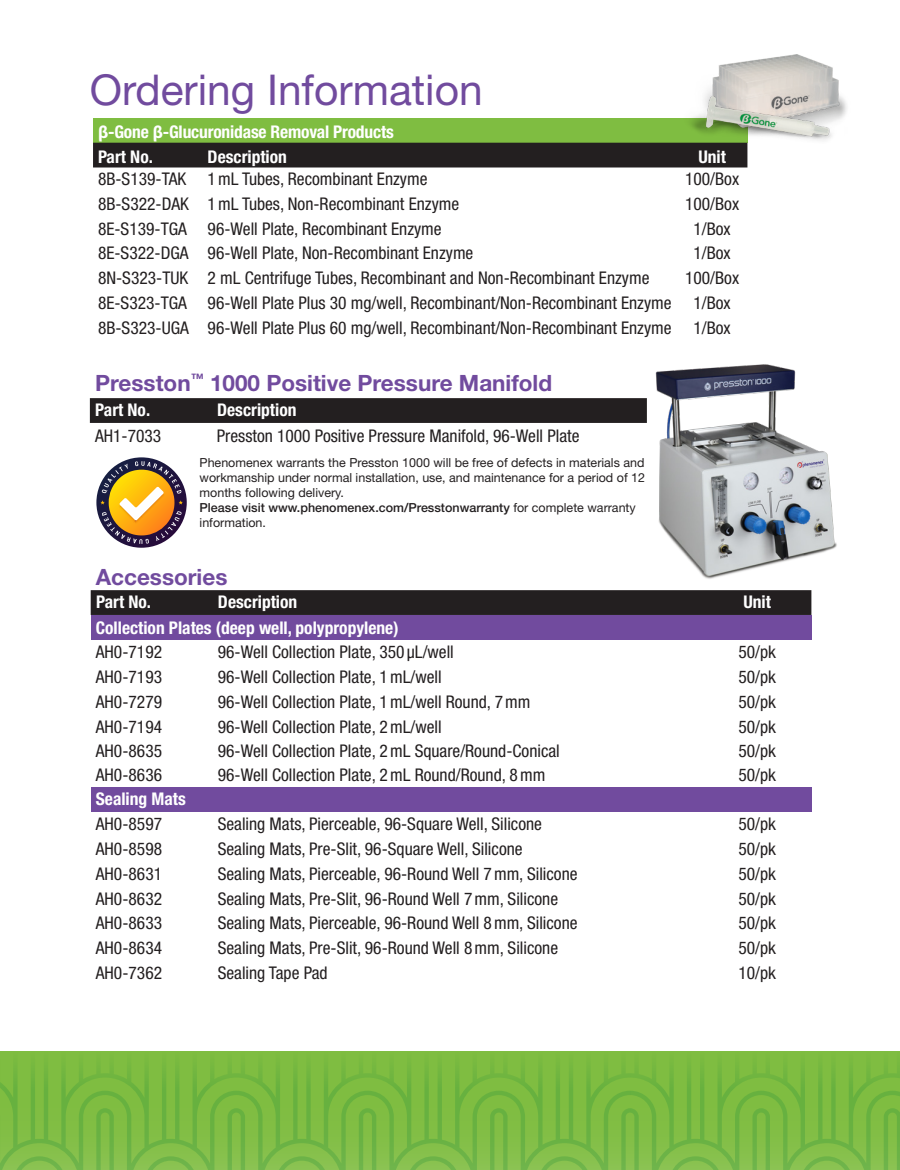
<style>
.page{position:relative;width:900px;height:1170px;background:#fff}
.page>*{position:absolute;margin:0;border:0;box-sizing:border-box;transform-origin:0 0}
.t1{font:42.5px "Helvetica Neue LT Std";color:#714b9e}
.t2{font:700 22.5px "Helvetica Neue LT Std";color:#714b9e}
.Order_L{font:condensed 17.5px "Helvetica Neue LT Std";color:#231f20}
.M2-chart_text{font:condensed 17.5px "Helvetica Neue LT Std";color:#231f20}
.Order_Rev_L{font:700 condensed 17.5px "Helvetica Neue LT Std";color:#fff}
.J1_-_Order_Text_Left{font:condensed 17.5px "Helvetica Neue LT Std";color:#231f20}
.Order_C{font:condensed 17.5px "Helvetica Neue LT Std";color:#231f20}
.order_C{font:condensed 17.5px "Helvetica Neue LT Std";color:#231f20}
.H1_-_Order_Text_Bold{font:700 condensed 17.5px "Helvetica Neue LT Std";color:#fff}
.I1_-_Order_Text_Bold{font:700 condensed 17.5px "Helvetica Neue LT Std";color:#fff}
.order_L{font:condensed 17.5px "Helvetica Neue LT Std";color:#231f20}
.callout_head{font:12.5px/15px "Helvetica Neue LT Std";color:#231f20}
.s1{font-family:"Myriad Pro";font-stretch:normal}
.s2{font-weight:500}
</style>
<div class="page">
<div style="left:91px;top:590px;width:720px;height:25px;background:#231f20"></div>
<div style="left:91px;top:615px;width:720px;height:25px;background:#714b9e"></div>
<div style="left:91px;top:787px;width:720px;height:25px;background:#714b9e"></div>
<svg style="left:90px;top:398px;width:521px;height:25px;background:#242021"></svg>
<div style="left:93px;top:118px;width:654px;height:25px;background:#7fbd41"></div>
<div style="left:93px;top:143px;width:654px;height:25px;background:#231f20"></div>
<img style="left:705px;top:55px;width:134px;height:41px">
<img style="left:682px;top:96px;width:165px;height:48px">
<svg style="left:0;top:1051px;width:630px;height:119px;background:#7bba43"></svg>
<svg style="left:630px;top:1051px;width:270px;height:119px;background:#7bba43"></svg>
<svg style="left:96px;top:457px;width:91px;height:91px"></svg>
<img style="left:611px;top:364px;width:226px;height:233px">
<p class="t1" style="left:90px;top:64px;width:394px">Ordering Information</p>
<p class="Order_Rev_L" style="left:98px;top:121px;width:297px"><span class="s1">β</span>-Gone <span class="s1">β</span>-Glucuronidase Removal Products</p>
<p class="I1_-_Order_Text_Bold" style="left:98px;top:146px;width:56px">Part No.</p>
<p class="I1_-_Order_Text_Bold" style="left:208px;top:146px;width:81px">Description</p>
<p class="I1_-_Order_Text_Bold" style="left:698px;top:146px;width:29px">Unit</p>
<p class="J1_-_Order_Text_Left" style="left:98px;top:169px;width:90px">8B-S139-TAK</p>
<p class="M2-chart_text" style="left:208px;top:169px;width:221px">1mL Tubes, Recombinant Enzyme</p>
<p class="M2-chart_text" style="left:685px;top:169px;width:56px">100/Box</p>
<p class="J1_-_Order_Text_Left" style="left:98px;top:193px;width:92px">8B-S322-DAK</p>
<p class="M2-chart_text" style="left:208px;top:193px;width:253px">1mL Tubes, Non-Recombinant Enzyme</p>
<p class="M2-chart_text" style="left:685px;top:193px;width:56px">100/Box</p>
<p class="J1_-_Order_Text_Left" style="left:98px;top:218px;width:91px">8E-S139-TGA</p>
<p class="M2-chart_text" style="left:208px;top:218px;width:235px">96-Well Plate, Recombinant Enzyme</p>
<p class="M2-chart_text" style="left:694px;top:218px;width:39px">1/Box</p>
<p class="J1_-_Order_Text_Left" style="left:98px;top:243px;width:92px">8E-S322-DGA</p>
<p class="M2-chart_text" style="left:208px;top:243px;width:267px">96-Well Plate, Non-Recombinant Enzyme</p>
<p class="M2-chart_text" style="left:694px;top:243px;width:39px">1/Box</p>
<p class="J1_-_Order_Text_Left" style="left:98px;top:268px;width:92px">8N-S323-TUK</p>
<p class="M2-chart_text" style="left:208px;top:268px;width:443px">2 mL Centrifuge Tubes, Recombinant and Non-Recombinant Enzyme</p>
<p class="M2-chart_text" style="left:685px;top:268px;width:56px">100/Box</p>
<p class="J1_-_Order_Text_Left" style="left:98px;top:293px;width:91px">8E-S323-TGA</p>
<p class="M2-chart_text" style="left:208px;top:293px;width:465px">96-Well Plate Plus 30 mg/well, Recombinant/Non-Recombinant Enzyme</p>
<p class="M2-chart_text" style="left:694px;top:293px;width:39px">1/Box</p>
<p class="J1_-_Order_Text_Left" style="left:98px;top:317px;width:92px">8B-S323-UGA</p>
<p class="M2-chart_text" style="left:208px;top:317px;width:465px">96-Well Plate Plus 60 mg/well, Recombinant/Non-Recombinant Enzyme</p>
<p class="M2-chart_text" style="left:694px;top:317px;width:39px">1/Box</p>
<p class="t2" style="left:95px;top:369px;width:458px">Presston<sup>™</sup> 1000 Positive Pressure Manifold</p>
<p class="H1_-_Order_Text_Bold" style="left:95px;top:399px;width:56px">Part No.</p>
<p class="H1_-_Order_Text_Bold" style="left:217px;top:399px;width:81px">Description</p>
<p class="order_L" style="left:95px;top:425px;width:68px">AH1-7033</p>
<p class="order_C" style="left:217px;top:425px;width:364px">Presston 1000 Positive Pressure Manifold, 96-Well Plate</p>
<p class="callout_head" style="left:200px;top:455px;width:447px">Phenomenex warrants the Presston 1000 will be free of defects in materials and workmanship under normal installation, use, and maintenance for a period of 12 months following delivery.<br><span class="s2">Please visit www.phenomenex.com/Presstonwarranty</span> for complete warranty information.</p>
<p class="t2" style="left:96px;top:563px;width:133px">Accessories</p>
<p class="H1_-_Order_Text_Bold" style="left:96px;top:591px;width:56px">Part No.</p>
<p class="H1_-_Order_Text_Bold" style="left:218px;top:591px;width:81px">Description</p>
<p class="H1_-_Order_Text_Bold" style="left:743px;top:591px;width:29px">Unit</p>
<p class="Order_Rev_L" style="left:96px;top:617px;width:304px">Collection Plates (deep well, polypropylene)</p>
<p class="Order_L" style="left:96px;top:642px;width:68px">AH0-7192</p>
<p class="Order_L" style="left:218px;top:642px;width:238px">96-Well Collection Plate, 350 µL/well</p>
<p class="Order_C" style="left:738px;top:642px;width:39px">50/pk</p>
<p class="Order_L" style="left:96px;top:667px;width:68px">AH0-7193</p>
<p class="Order_L" style="left:218px;top:667px;width:225px">96-Well Collection Plate, 1mL/well</p>
<p class="Order_C" style="left:738px;top:667px;width:39px">50/pk</p>
<p class="Order_L" style="left:96px;top:692px;width:68px">AH0-7279</p>
<p class="Order_L" style="left:218px;top:692px;width:314px">96-Well Collection Plate, 1mL/well Round, 7mm</p>
<p class="Order_C" style="left:738px;top:692px;width:39px">50/pk</p>
<p class="Order_L" style="left:96px;top:716px;width:68px">AH0-7194</p>
<p class="Order_L" style="left:218px;top:716px;width:225px">96-Well Collection Plate, 2mL/well</p>
<p class="Order_C" style="left:738px;top:716px;width:39px">50/pk</p>
<p class="Order_L" style="left:96px;top:740px;width:68px">AH0-8635</p>
<p class="Order_L" style="left:218px;top:740px;width:344px">96-Well Collection Plate, 2mL Square/Round-Conical</p>
<p class="Order_C" style="left:738px;top:740px;width:39px">50/pk</p>
<p class="Order_L" style="left:96px;top:764px;width:68px">AH0-8636</p>
<p class="Order_L" style="left:218px;top:764px;width:329px">96-Well Collection Plate, 2mL Round/Round, 8mm</p>
<p class="Order_C" style="left:738px;top:764px;width:39px">50/pk</p>
<p class="Order_Rev_L" style="left:96px;top:789px;width:92px">Sealing Mats</p>
<p class="Order_L" style="left:96px;top:814px;width:68px">AH0-8597</p>
<p class="Order_L" style="left:218px;top:814px;width:326px">Sealing Mats, Pierceable, 96-Square Well, Silicone</p>
<p class="Order_C" style="left:738px;top:814px;width:39px">50/pk</p>
<p class="Order_L" style="left:96px;top:839px;width:68px">AH0-8598</p>
<p class="Order_L" style="left:218px;top:839px;width:306px">Sealing Mats, Pre-Slit, 96-Square Well, Silicone</p>
<p class="Order_C" style="left:738px;top:839px;width:39px">50/pk</p>
<p class="Order_L" style="left:96px;top:863px;width:68px">AH0-8631</p>
<p class="Order_L" style="left:218px;top:863px;width:361px">Sealing Mats, Pierceable, 96-Round Well 7mm, Silicone</p>
<p class="Order_C" style="left:738px;top:863px;width:39px">50/pk</p>
<p class="Order_L" style="left:96px;top:888px;width:68px">AH0-8632</p>
<p class="Order_L" style="left:218px;top:888px;width:342px">Sealing Mats, Pre-Slit, 96-Round Well 7mm, Silicone</p>
<p class="Order_C" style="left:738px;top:888px;width:39px">50/pk</p>
<p class="Order_L" style="left:96px;top:913px;width:68px">AH0-8633</p>
<p class="Order_L" style="left:218px;top:913px;width:361px">Sealing Mats, Pierceable, 96-Round Well 8mm, Silicone</p>
<p class="Order_C" style="left:738px;top:913px;width:39px">50/pk</p>
<p class="Order_L" style="left:96px;top:938px;width:68px">AH0-8634</p>
<p class="Order_L" style="left:218px;top:938px;width:342px">Sealing Mats, Pre-Slit, 96-Round Well 8mm, Silicone</p>
<p class="Order_C" style="left:738px;top:938px;width:39px">50/pk</p>
<p class="Order_L" style="left:96px;top:963px;width:68px">AH0-7362</p>
<p class="Order_L" style="left:218px;top:963px;width:111px">Sealing Tape Pad</p>
<p class="Order_C" style="left:738px;top:963px;width:39px">10/pk</p>
</div>
